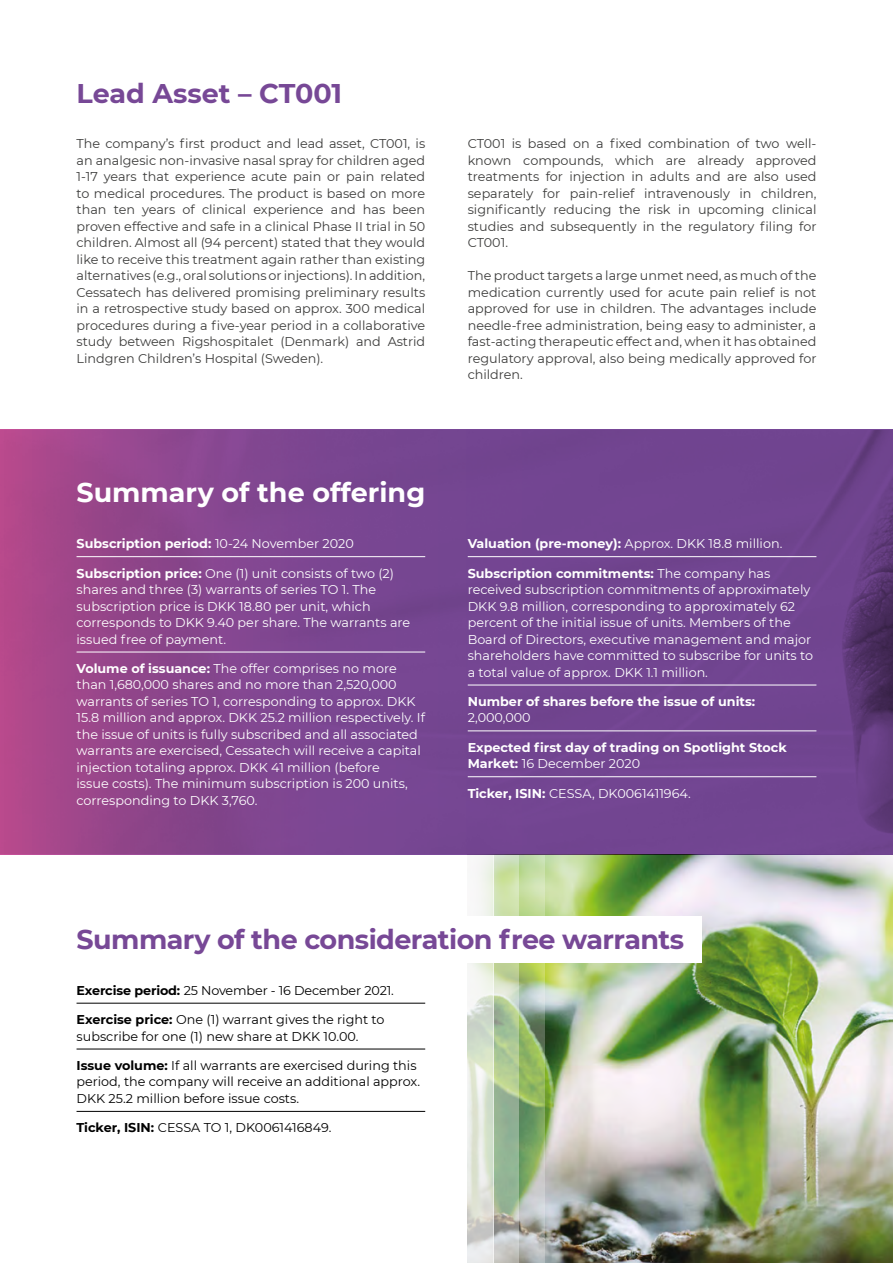
<style>
.page{position:relative;width:893px;height:1263px;background:#fff}
.page>*{position:absolute;margin:0;border:0;box-sizing:border-box;transform-origin:0 0}
.t1{font:700 27px "Montserrat";letter-spacing:-.02em;color:#774896}
.t2{font:700 27px "Montserrat";color:#fff}
.t3{font:12.75px/16.5px "Montserrat";color:#3c3c3b;text-align:justify}
.t4{font:12.75px/16.5px "Montserrat";color:#fff}
.t5{font:12.75px/16.5px "Montserrat";color:#000}
.t6{font:700 12.75px/16.5px "Montserrat";color:#fff}
.s1{font-weight:400}
.s2{font-weight:700}
</style>
<div class="page">
<img style="left:544px;top:855px;width:349px;height:408px">
<svg style="left:467px;top:855px;width:26px;height:408px"></svg>
<svg style="left:493px;top:855px;width:26px;height:408px;background:#b4c9a6"></svg>
<svg style="left:519px;top:855px;width:25px;height:408px;background:#a0ba88"></svg>
<svg style="left:0;top:429px;width:893px;height:426px;background:#7d458e"></svg>
<hr style="left:77px;top:556px;width:348px;height:1px;background:#fff">
<hr style="left:77px;top:652px;width:348px;height:1px;background:#fff">
<hr style="left:468px;top:556px;width:348px;height:1px;background:#fff">
<hr style="left:468px;top:685px;width:348px;height:1px;background:#fff">
<hr style="left:468px;top:730px;width:348px;height:1px;background:#fff">
<hr style="left:468px;top:776px;width:348px;height:1px;background:#fff">
<div style="left:77px;top:916px;width:625px;height:47px;background:#fff"></div>
<hr style="left:77px;top:1003px;width:348px;height:1px;background:#000">
<hr style="left:77px;top:1049px;width:348px;height:1px;background:#000">
<hr style="left:77px;top:1111px;width:348px;height:1px;background:#000">
<h1 class="t1" style="left:77px;top:74px;width:267px">Lead Asset – CT001</h1>
<p class="t3" style="left:77px;top:135px;width:350px">The company’s first product and lead asset, CT001, is an analgesic non-invasive nasal spray for children aged 1-17 years that experience acute pain or pain related to medical procedures. The product is based on more than ten years of clinical experience and has been proven effective and safe in a clinical Phase II trial in 50 children. Almost all (94 percent) stated that they would like to receive this treatment again rather than existing alternatives (e.g., oral solutions or injections). In addition, Cessatech has delivered promising preliminary results in a retrospective study based on approx. 300 medical procedures during a five-year period in a collaborative study between Rigshospitalet (Denmark) and Astrid Lindgren Children’s Hospital (Sweden).</p>
<p class="t3" style="left:468px;top:135px;width:350px">CT001 is based on a fixed combination of two well&shy;known compounds, which are already approved treatments for injection in adults and are also used separately for pain-relief intravenously in children, significantly reducing the risk in upcoming clinical studies and subsequently in the regulatory filing for CT001.</p>
<p class="t3" style="left:468px;top:267px;width:350px">The product targets a large unmet need, as much of the medication currently used for acute pain relief is not approved for use in children. The advantages include needle-free administration, being easy to administer, a fast-acting therapeutic effect and, when it has obtained regulatory approval, also being medically approved for children.</p>
<h1 class="t2" style="left:77px;top:473px;width:350px">Summary of the offering</h1>
<p class="t6" style="left:77px;top:535px;width:279px">Subscription period: <span class="s1">10-24 November 2020</span></p>
<p class="t4" style="left:77px;top:564px;width:335px"><span class="s2">Subscription price:</span> One (1) unit consists of two (2) shares and three (3) warrants of series TO 1. The subscription price is DKK 18.80 per unit, which corresponds to DKK 9.40 per share. The warrants are issued free of payment.</p>
<p class="t4" style="left:77px;top:660px;width:350px"><span class="s2">Volume of issuance:</span> The offer comprises no more than 1,680,000 shares and no more than 2,520,000 warrants of series TO 1, corresponding to approx. DKK 15.8 million and approx. DKK 25.2 million respectively. If the issue of units is fully subscribed and all associated warrants are exercised, Cessatech will receive a capital injection totaling approx. DKK 41 million (before<br>issue costs). The minimum subscription is 200 units, corresponding to DKK 3,760.</p>
<p class="t4" style="left:468px;top:535px;width:316px"><span class="s2">Valuation (pre-money):</span> Approx. DKK 18.8 million.</p>
<p class="t4" style="left:468px;top:564px;width:347px"><span class="s2">Subscription commitments:</span> The company has received subscription commitments of approximately DKK 9.8 million, corresponding to approximately 62 percent of the initial issue of units. Members of the Board of Directors, executive management and major shareholders have committed to subscribe for units to a total value of approx. DKK 1.1 million.</p>
<p class="t6" style="left:468px;top:692px;width:289px">Number of shares before the issue of units:</p>
<p class="t4" style="left:468px;top:709px;width:64px">2,000,000</p>
<p class="t6" style="left:468px;top:738px;width:321px">Expected first day of trading on Spotlight Stock<br>Market: <span class="s1">16 December 2020</span></p>
<p class="t4" style="left:468px;top:784px;width:225px"><span class="s2">Ticker, ISIN:</span> CESSA, DK0061411964.</p>
<h1 class="t1" style="left:77px;top:920px;width:609px">Summary of the consideration free warrants</h1>
<p class="t5" style="left:77px;top:981px;width:319px"><span class="s2">Exercise period:</span> 25 November - 16 December 2021.</p>
<p class="t5" style="left:77px;top:1011px;width:309px"><span class="s2">Exercise price:</span> One (1) warrant gives the right to subscribe for one (1) new share at DKK 10.00.</p>
<p class="t5" style="left:77px;top:1057px;width:345px"><span class="s2">Issue volume:</span> If all warrants are exercised during this period, the company will receive an additional approx.<br>DKK 25.2 million before issue costs.</p>
<p class="t5" style="left:77px;top:1119px;width:256px"><span class="s2">Ticker, ISIN:</span> CESSA TO 1, DK0061416849.</p>
</div>
